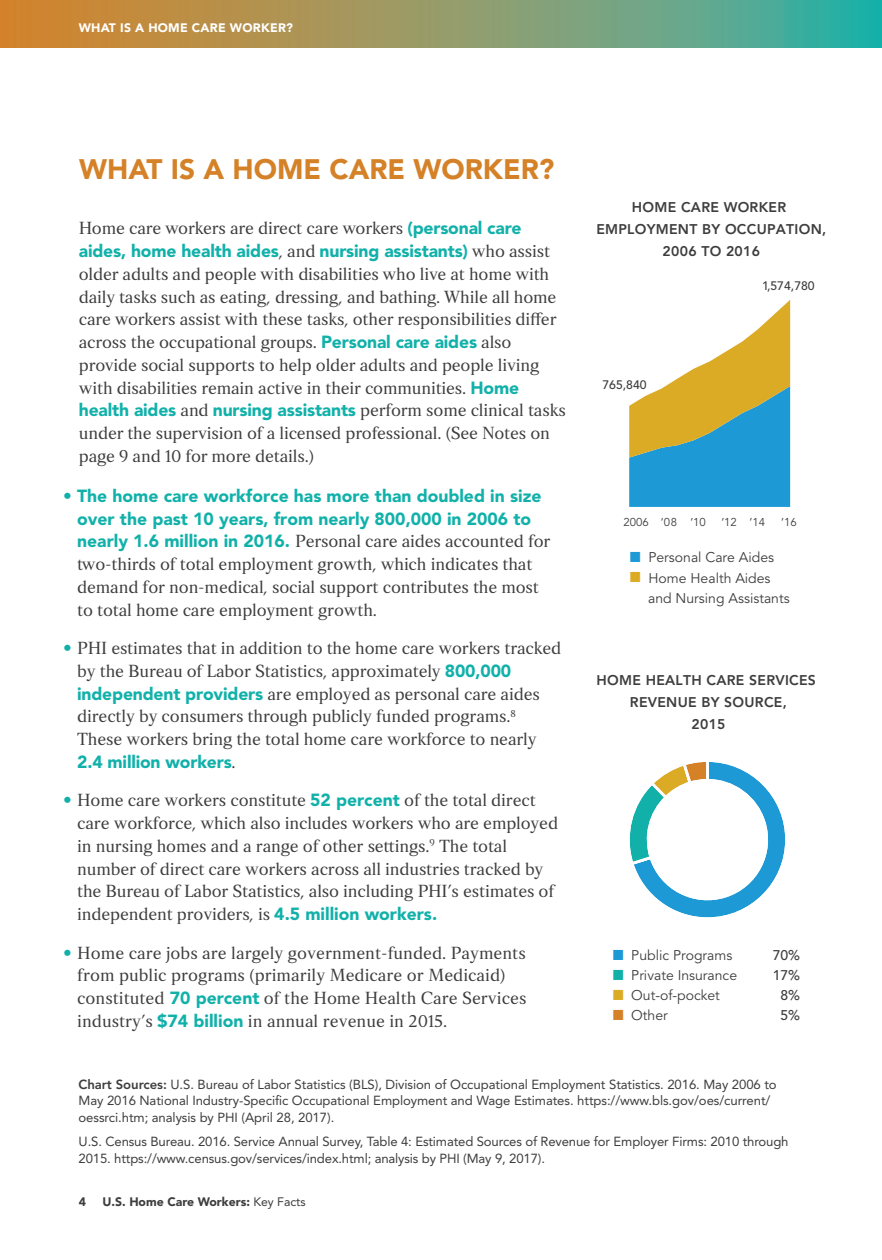
<style>
.page{position:relative;width:882px;height:1260px;background:#fff}
.page>*{position:absolute;margin:0;border:0;box-sizing:border-box;transform-origin:0 0}
.Head_1{font:900 28px "Avenir";color:#d58128}
.bullet_body{font:17.5px/22.8px "Strato Pro";letter-spacing:-.01em;color:#3d3d3d}
.Body{font:17.5px/22.8px "Strato Pro";letter-spacing:-.01em;color:#3d3d3d}
.t1{font:14px/20.1px "Avenir";color:#3d3d3d}
.t2{font:800 14px/21.9px "Avenir";letter-spacing:.02em;color:#3d3d3d;text-align:center}
.t3{font:500 14px "Avenir";color:#3d3d3d}
.Chart_source{font:13.12px/16.6px "Avenir";letter-spacing:-.005em;color:#3d3d3d}
.t4{font:900 12.25px "Avenir";color:#3d3d3d}
.Head_1-2{font:900 12.25px "Avenir";letter-spacing:.02em;color:#fff}
.t5{font:500 12.25px "Avenir";color:#3d3d3d}
.t6{font:11.38px "Avenir";color:#3d3d3d}
.s1{font-family:"Avenir";font-weight:900;color:#11b1aa}
.s2{font-family:"Meta Head OT";font-size:28px;color:#1d99d6}
.s3{font-family:"Meta Head OT";font-size:28px;color:#dcab26}
.s4{font-family:"Meta Head OT";font-size:28px;color:#11b1aa}
.s5{font-family:"Meta Head OT";font-size:28px;color:#d58128}
.s6{font-weight:800}
.s7{font-weight:400}
</style>
<div class="page">
<svg style="left:0;top:0;width:882px;height:47px;background:#8d9b69"></svg>
<svg style="left:629px;top:300px;width:161px;height:207px"></svg>
<svg style="left:629px;top:762px;width:156px;height:156px"></svg>
<p class="Head_1-2" style="left:79px;top:20px;width:216px">WHAT IS A HOME CARE WORKER?</p>
<p class="Head_1" style="left:79px;top:152px;width:477px">WHAT IS A HOME CARE WORKER?</p>
<p class="Body" style="left:79px;top:217px;width:489px">Home care workers are direct care workers <span class="s1">(personal care aides, home health aides</span>, and <span class="s1">nursing assistants)</span> who assist older adults and people with disabilities who live at home with daily tasks such as eating, dressing, and bathing. While all home care workers assist with these tasks, other responsibilities differ across the occupational groups. <span class="s1">Personal care aides</span> also provide social supports to help older adults and people living with disabilities remain active in their communities. <span class="s1">Home health aides</span> and <span class="s1">nursing assistants</span> perform some clinical tasks under the supervision of a licensed professional. (See Notes on page 9 and 10 for more details.)</p>
<p class="bullet_body" style="left:77px;top:484px;width:475px;text-indent:-14px"><span class="s1">• The home care workforce has more than doubled in size over the past 10 years, from nearly 800,000 in 2006 to nearly 1.6 million in 2016.</span> Personal care aides accounted for two-thirds of total employment growth, which indicates that demand for non-medical, social support contributes the most to total home care employment growth.</p>
<p class="bullet_body" style="left:77px;top:637px;width:486px;text-indent:-14px"><span class="s1">•</span> PHI estimates that in addition to the home care workers tracked by the Bureau of Labor Statistics, approximately <span class="s1">800,000 independent providers</span> are employed as personal care aides directly by consumers through publicly funded programs.<sup>8<br></sup>These workers bring the total home care workforce to nearly <span class="s1">2.4 million workers</span>.</p>
<p class="bullet_body" style="left:77px;top:789px;width:482px;text-indent:-14px"><span class="s1">•</span> Home care workers constitute <span class="s1">52 percent</span> of the total direct care workforce, which also includes workers who are employed in nursing homes and a range of other settings.<sup>9</sup> The total number of direct care workers across all industries tracked by the Bureau of Labor Statistics, also including PHI’s estimates of independent providers, is <span class="s1">4.5 million workers.</span></p>
<p class="bullet_body" style="left:77px;top:941px;width:451px;text-indent:-14px"><span class="s1">•</span> Home care jobs are largely government-funded. Payments from public programs (primarily Medicare or Medicaid) constituted <span class="s1">70 percent</span> of the Home Health Care Services industry’s <span class="s1">$74 billion</span> in annual revenue in 2015.</p>
<p class="t2" style="left:596px;top:196px;width:231px">HOME CARE WORKER<br>EMPLOYMENT BY OCCUPATION,<br>2006 TO 2016</p>
<p class="t5" style="left:602px;top:378px;width:46px">765,840</p>
<p class="t5" style="left:762px;top:279px;width:54px">1,574,780</p>
<p class="t6" style="left:623px;top:515px;width:84px">2006 ’08 ’10</p>
<p class="t6" style="left:721px;top:515px;width:45px">’12 ’14</p>
<p class="t6" style="left:781px;top:515px;width:17px">’16</p>
<p class="t1" style="left:629px;top:548px;width:147px"><span class="s2">▪</span> Personal Care Aides</p>
<p class="t1" style="left:648px;top:568px;width:143px;text-indent:-20px"><span class="s3">▪</span> Home Health Aides and Nursing Assistants</p>
<p class="t2" style="left:597px;top:670px;width:221px">HOME HEALTH CARE SERVICES<br>REVENUE BY SOURCE,<br>2015</p>
<p class="t1" style="left:611px;top:945px;width:122px"><span class="s2">▪</span> Public Programs</p>
<p class="t3" style="left:773px;top:947px;width:29px">70%</p>
<p class="t1" style="left:611px;top:965px;width:127px"><span class="s4">▪</span> Private Insurance</p>
<p class="t3" style="left:773px;top:967px;width:29px">17%</p>
<p class="t1" style="left:611px;top:986px;width:110px"><span class="s3">▪</span> Out-of-pocket</p>
<p class="t3" style="left:780px;top:987px;width:21px">8%</p>
<p class="t1" style="left:611px;top:1006px;width:58px"><span class="s5">▪</span> Other</p>
<p class="t3" style="left:780px;top:1007px;width:21px">5%</p>
<p class="Chart_source" style="left:79px;top:1076px;width:700px"><span class="s6">Chart Sources:</span> U.S. Bureau of Labor Statistics (BLS), Division of Occupational Employment Statistics. 2016. May 2006 to<br>May 2016 National Industry-Specific Occupational Employment and Wage Estimates. https://www.bls.gov/oes/current/ oessrci.htm; analysis by PHI (April 28, 2017).</p>
<p class="Chart_source" style="left:79px;top:1133px;width:712px">U.S. Census Bureau. 2016. Service Annual Survey, Table 4: Estimated Sources of Revenue for Employer Firms: 2010 through<br>2015. https://www.census.gov/services/index.html; analysis by PHI (May 9, 2017).</p>
<p class="t4" style="left:79px;top:1195px;width:9px">4</p>
<p class="t4" style="left:102px;top:1195px;width:205px">U.S. Home Care Workers: <span class="s7">Key Facts</span></p>
</div>
